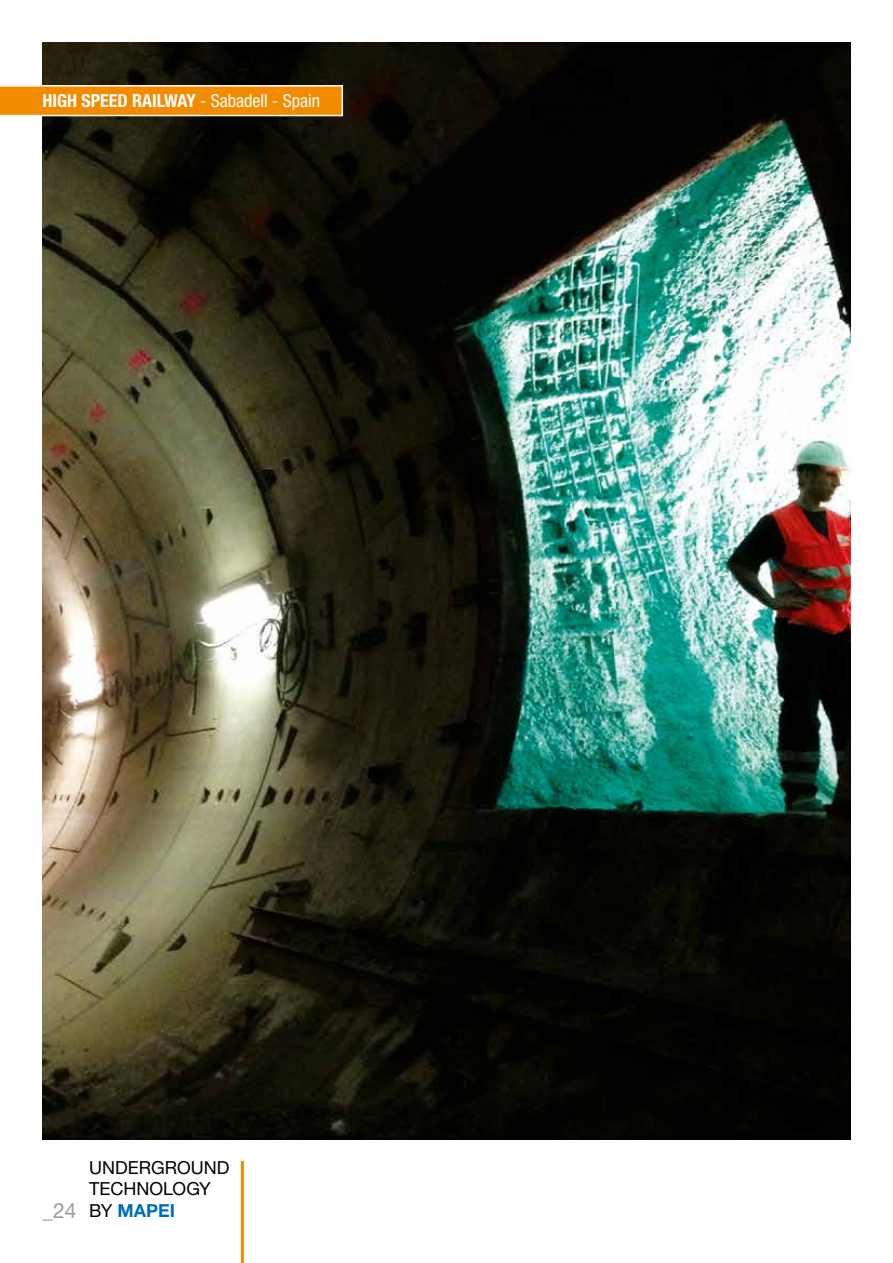
<style>
.page{position:relative;width:893px;height:1263px;background:#fff}
.page>*{position:absolute;margin:0;border:0;box-sizing:border-box;transform-origin:0 0}
.t1{font:21px "Helvetica Neue LTW1 G";color:#9c9c9d}
.t2{font:700 condensed 18px "Helvetica Neue LTW1 G";color:#fff}
.t3{font:18px/21.6px "Helvetica Neue LTW1 G";color:#000}
.s1{font-weight:400}
.s2{font-weight:700;color:#006eb9}
</style>
<div class="page">
<hr style="left:241px;top:1161px;width:3px;height:102px;background:#f28b00">
<img style="left:43px;top:43px;width:807px;height:1097px">
<svg style="left:0;top:85px;width:343px;height:31px;background:#f29517"></svg>
<p class="t2" style="left:43px;top:90px;width:279px">HIGH SPEED RAILWAY <span class="s1">- Sabadell - Spain</span></p>
<p class="t1" style="left:43px;top:1198px;width:35px">_24</p>
<p class="t3" style="left:89px;top:1156px;width:142px">UNDERGROUND<br>TECHNOLOGY<br>BY <span class="s2">MAPEI</span></p>
</div>
